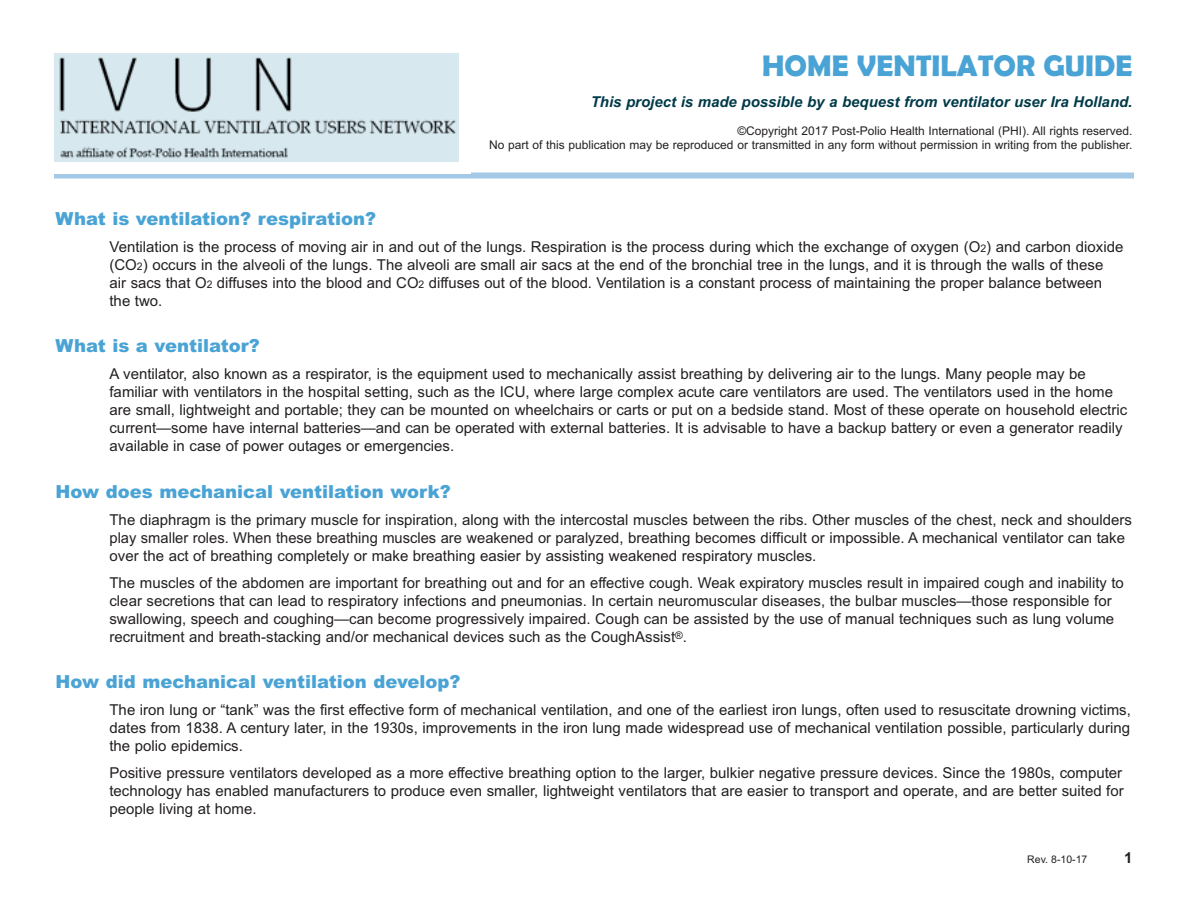
<style>
.page{position:relative;width:1188px;height:918px;background:#fff}
.page>*{position:absolute;margin:0;border:0;box-sizing:border-box;transform-origin:0 0}
.t1{font:700 30px "Berlin Sans FB Demi";color:#4aa3d5}
.t2{font:900 18px "Arial";color:#4aa3d5}
.t3{font:15px/18px "Arial";color:#231f20}
.t4{font:italic 700 15px "Arial";color:#003a49}
.t5{font:700 15px "Arial";color:#231f20}
.t6{font:12px/14.1px "Arial";color:#231f20;text-align:right}
.t7{font:10.5px "Arial";color:#231f20}
.s1{font-size:10.5px}
</style>
<div class="page">
<div style="left:54px;top:172px;width:1080px;height:6px;background:#a4c9e7"></div>
<div style="left:54px;top:54px;width:416px;height:120px;background:#fff"></div>
<img style="left:54px;top:54px;width:405px;height:108px">
<h1 class="t1" style="left:762px;top:48px;width:372px">HOME VENTILATOR GUIDE</h1>
<p class="t4" style="left:591px;top:93px;width:543px">This project is made possible by a bequest from ventilator user Ira Holland.</p>
<p class="t6" style="left:489px;top:123px;width:645px">©Copyright 2017 Post-Polio Health International (PHI). All rights reserved.<br>No part of this publication may be reproduced or transmitted in any form without permission in writing from the publisher.</p>
<p class="t2" style="left:56px;top:208px;width:322px">What is ventilation? respiration?</p>
<p class="t3" style="left:109px;top:238px;width:1015px">Ventilation is the process of moving air in and out of the lungs. Respiration is the process during which the exchange of oxygen (O<span class="s1">2</span>) and carbon dioxide (CO<span class="s1">2</span>) occurs in the alveoli of the lungs. The alveoli are small air sacs at the end of the bronchial tree in the lungs, and it is through the walls of these air sacs that O<span class="s1">2</span> diffuses into the blood and CO<span class="s1">2</span> diffuses out of the blood. Ventilation is a constant process of maintaining the proper balance between the two.</p>
<p class="t2" style="left:56px;top:336px;width:206px">What is a ventilator?</p>
<p class="t3" style="left:109px;top:365px;width:1019px">A ventilator, also known as a respirator, is the equipment used to mechanically assist breathing by delivering air to the lungs. Many people may be familiar with ventilators in the hospital setting, such as the ICU, where large complex acute care ventilators are used. The ventilators used in the home are small, lightweight and portable; they can be mounted on wheelchairs or carts or put on a bedside stand. Most of these operate on household electric current—some have internal batteries—and can be operated with external batteries. It is advisable to have a backup battery or even a generator readily available in case of power outages or emergencies.</p>
<p class="t2" style="left:56px;top:481px;width:397px">How does mechanical ventilation work?</p>
<p class="t3" style="left:109px;top:511px;width:1024px">The diaphragm is the primary muscle for inspiration, along with the intercostal muscles between the ribs. Other muscles of the chest, neck and shoulders play smaller roles. When these breathing muscles are weakened or paralyzed, breathing becomes difficult or impossible. A mechanical ventilator can take over the act of breathing completely or make breathing easier by assisting weakened respiratory muscles.</p>
<p class="t3" style="left:109px;top:574px;width:1016px">The muscles of the abdomen are important for breathing out and for an effective cough. Weak expiratory muscles result in impaired cough and inability to clear secretions that can lead to respiratory infections and pneumonias. In certain neuromuscular diseases, the bulbar muscles—those responsible for swallowing, speech and coughing—can become progressively impaired. Cough can be assisted by the use of manual techniques such as lung volume recruitment and breath-stacking and/or mechanical devices such as the CoughAssist<sup>®</sup>.</p>
<p class="t2" style="left:56px;top:672px;width:407px">How did mechanical ventilation develop?</p>
<p class="t3" style="left:109px;top:701px;width:1023px;text-align:justify">The iron lung or “tank” was the first effective form of mechanical ventilation, and one of the earliest iron lungs, often used to resuscitate drowning victims, dates from 1838. A century later, in the 1930s, improvements in the iron lung made widespread use of mechanical ventilation possible, particularly during the polio epidemics.</p>
<p class="t3" style="left:109px;top:764px;width:1016px;text-align:justify">Positive pressure ventilators developed as a more effective breathing option to the larger, bulkier negative pressure devices. Since the 1980s, computer technology has enabled manufacturers to produce even smaller, lightweight ventilators that are easier to transport and operate, and are better suited for people living at home.</p>
<p class="t7" style="left:1027px;top:853px;width:62px">Rev. 8-10-17</p>
<p class="t5" style="left:1124px;top:849px;width:10px">1</p>
</div>
